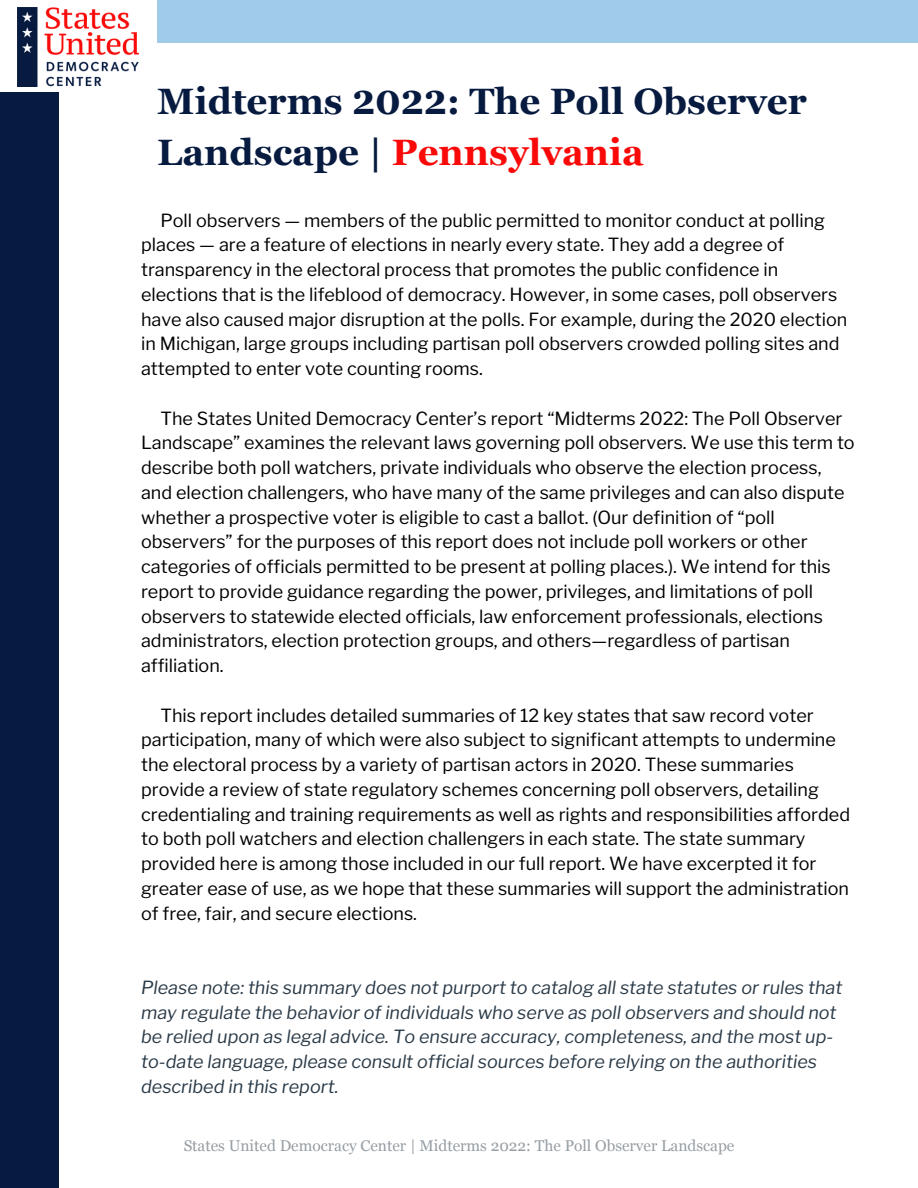
<style>
.page{position:relative;width:918px;height:1188px;background:#fff}
.page>*{position:absolute;margin:0;border:0;box-sizing:border-box;transform-origin:0 0}
.t1{font:700 36.75px/50.7px "Georgia";color:#071b40}
.t2{font:18px/24.8px "Libre Franklin";color:#000}
.t3{font:italic 18px/24.8px "Libre Franklin";color:#2a3a47}
.t4{font:15.45px "Georgia";color:#2a3a47}
.s1{color:#f90a09}
</style>
<div class="page">
<div style="left:157px;top:0;width:761px;height:43px;background:#a1cce9"></div>
<div style="left:0;top:92px;width:59px;height:1096px;background:#071b40"></div>
<img style="left:17px;top:8px;width:122px;height:79px">
<h1 class="t1" style="left:157px;top:76px;width:651px">Midterms 2022: The Poll Observer<br>Landscape | <span class="s1">Pennsylvania</span></h1>
<p class="t2" style="left:141px;top:208px;width:708px;text-indent:19px">Poll observers — members of the public permitted to monitor conduct at polling places — are a feature of elections in nearly every state. They add a degree of transparency in the electoral process that promotes the public confidence in elections that is the lifeblood of democracy. However, in some cases, poll observers have also caused major disruption at the polls. For example, during the 2020 election in Michigan, large groups including partisan poll observers crowded polling sites and attempted to enter vote counting rooms.</p>
<p class="t2" style="left:141px;top:406px;width:715px;text-indent:19px">The States United Democracy Center’s report “Midterms 2022: The Poll Observer Landscape” examines the relevant laws governing poll observers. We use this term to describe both poll watchers, private individuals who observe the election process, and election challengers, who have many of the same privileges and can also dispute whether a prospective voter is eligible to cast a ballot. (Our definition of “poll observers” for the purposes of this report does not include poll workers or other categories of officials permitted to be present at polling places.). We intend for this report to provide guidance regarding the power, privileges, and limitations of poll observers to statewide elected officials, law enforcement professionals, elections administrators, election protection groups, and others—regardless of partisan affiliation.</p>
<p class="t2" style="left:141px;top:703px;width:711px;text-indent:19px">This report includes detailed summaries of 12 key states that saw record voter participation, many of which were also subject to significant attempts to undermine the electoral process by a variety of partisan actors in 2020. These summaries provide a review of state regulatory schemes concerning poll observers, detailing credentialing and training requirements as well as rights and responsibilities afforded to both poll watchers and election challengers in each state. The state summary provided here is among those included in our full report. We have excerpted it for greater ease of use, as we hope that these summaries will support the administration of free, fair, and secure elections.</p>
<p class="t3" style="left:141px;top:975px;width:703px">Please note: this summary does not purport to catalog all state statutes or rules that may regulate the behavior of individuals who serve as poll observers and should not be relied upon as legal advice. To ensure accuracy, completeness, and the most up&shy;to-date language, please consult official sources before relying on the authorities described in this report.</p>
<p class="t4" style="left:184px;top:1137px;width:552px">States United Democracy Center | Midterms 2022: The Poll Observer Landscape</p>
</div>
